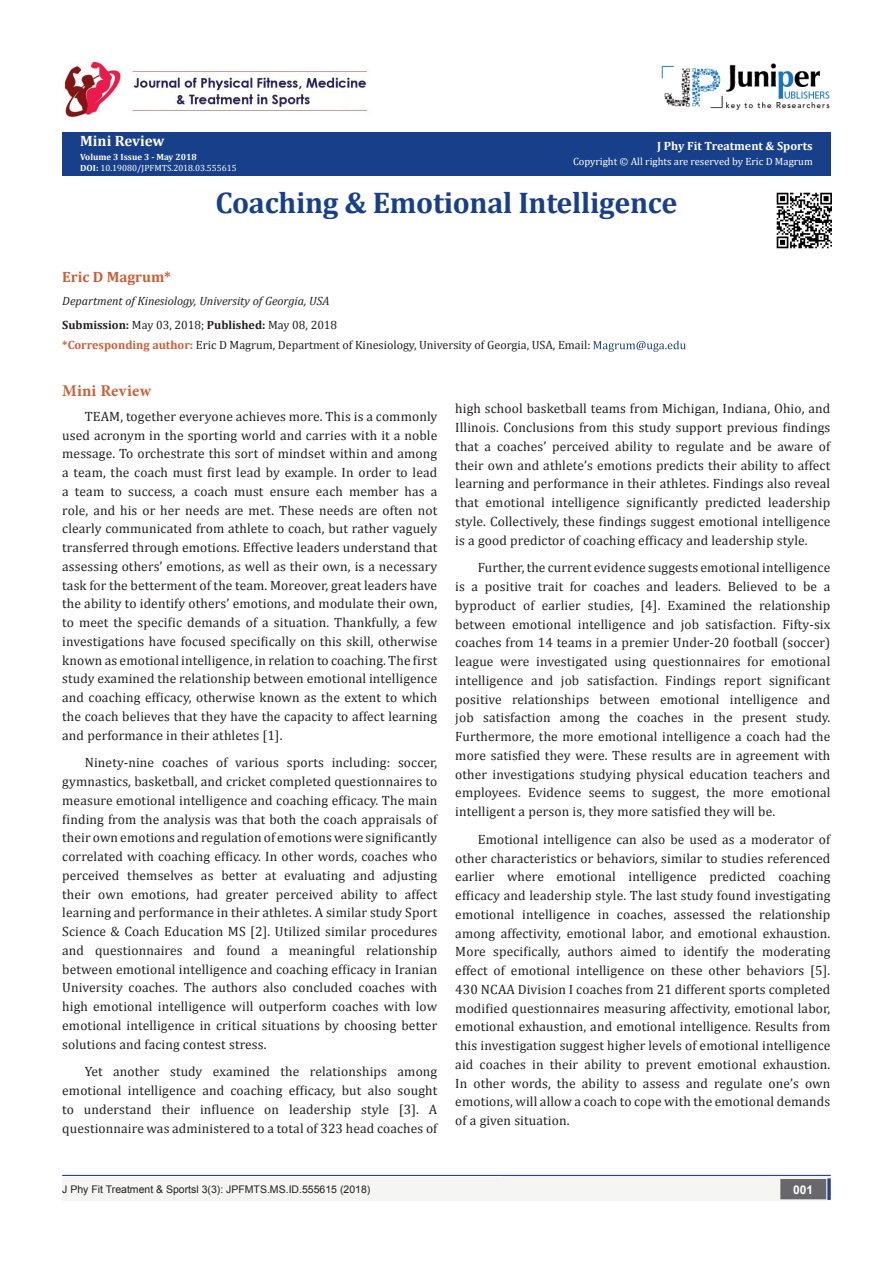
<style>
.page{position:relative;width:893px;height:1263px;background:#fff}
.page>*{position:absolute;margin:0;border:0;box-sizing:border-box;transform-origin:0 0}
.t1{font:700 30px "Cambria";letter-spacing:-.01em;color:#183f89}
.t2{font:700 16.5px "Minion Pro";letter-spacing:.015em;color:#ca5f37}
.t3{font:700 15px "Cambria";color:#ca5f37}
.t4{font:700 15px "Cambria";color:#fff}
.t5{font:13.5px/18.8px "Cambria";letter-spacing:.01em;color:#231f20;text-align:justify}
.t6{font:12px "Cambria";color:#231f20}
.t7{font:italic 12px "Cambria";color:#231f20}
.t8{font:700 12px "Cambria";color:#231f20}
.t9{font:700 12px "Cambria";color:#fff}
.t10{font:700 12px "Arial";color:#fff}
.t11{font:10.5px "Arial";color:#231f20}
.t12{font:10.5px "Cambria";color:#fff}
.t13{font:9px "Cambria";color:#fff}
.t14{font:700 9px "Cambria";color:#fff}
.s1{font-weight:700}
.s2{font-weight:400}
.s3{font-weight:700;color:#ca5f37}
</style>
<div class="page">
<div style="left:62px;top:133px;width:769px;height:43px;background:#183f89"></div>
<svg style="left:593px;top:341px;width:93px;height:11px"></svg>
<img style="left:662px;top:63px;width:168px;height:47px">
<div style="left:62px;top:1177px;width:494px;height:24px;background:#f5f5f4"></div>
<div style="left:503px;top:1176px;width:328px;height:25px;background:#f5f5f4"></div>
<svg style="left:827px;top:1178px;width:4px;height:22px"></svg>
<div style="left:781px;top:1180px;width:44px;height:18px;background:#68676a"></div>
<div style="left:780px;top:1179px;width:46px;height:20px;border:2px solid #68676a"></div>
<hr style="left:62px;top:1175px;width:769px;height:1px;background:#253f8e">
<img style="left:62px;top:62px;width:307px;height:56px">
<img style="left:776px;top:192px;width:56px;height:57px">
<p class="t4" style="left:80px;top:131px;width:86px">Mini Review</p>
<p class="t14" style="left:80px;top:151px;width:118px">Volume 3 Issue 3 - May 2018</p>
<p class="t13" style="left:80px;top:163px;width:158px"><span class="s1">DOI:</span> 10.19080/JPFMTS.2018.03.555615</p>
<p class="t9" style="left:657px;top:137px;width:157px">J Phy Fit Treatment &amp; Sports</p>
<p class="t12" style="left:573px;top:156px;width:241px">Copyright © All rights are reserved by Eric D Magrum</p>
<p class="t1" style="left:215px;top:182px;width:463px">Coaching &amp; Emotional Intelligence</p>
<p class="t3" style="left:62px;top:266px;width:110px">Eric D Magrum*</p>
<p class="t7" style="left:62px;top:293px;width:269px">Department of Kinesiology, University of Georgia, USA</p>
<p class="t8" style="left:62px;top:316px;width:277px">Submission: <span class="s2">May 03, 2018;</span> Published: <span class="s2">May 08, 2018</span></p>
<p class="t6" style="left:62px;top:338px;width:530px"><span class="s3">*Corresponding author:</span> Eric D Magrum, Department of Kinesiology, University of Georgia, USA, Email:</p>
<p class="t2" style="left:62px;top:379px;width:90px">Mini Review</p>
<p class="t5" style="left:62px;top:407px;width:377px;text-indent:22px">TEAM, together everyone achieves more. This is a commonly used acronym in the sporting world and carries with it a noble message. To orchestrate this sort of mindset within and among a team, the coach must first lead by example. In order to lead a team to success, a coach must ensure each member has a role, and his or her needs are met. These needs are often not clearly communicated from athlete to coach, but rather vaguely transferred through emotions. Effective leaders understand that assessing others’ emotions, as well as their own, is a necessary task for the betterment of the team. Moreover, great leaders have the ability to identify others’ emotions, and modulate their own, to meet the specific demands of a situation. Thankfully, a few investigations have focused specifically on this skill, otherwise known as emotional intelligence, in relation to coaching. The first study examined the relationship between emotional intelligence and coaching efficacy, otherwise known as the extent to which the coach believes that they have the capacity to affect learning and performance in their athletes [1].</p>
<p class="t5" style="left:62px;top:753px;width:377px;text-indent:22px">Ninety-nine coaches of various sports including: soccer, gymnastics, basketball, and cricket completed questionnaires to measure emotional intelligence and coaching efficacy. The main finding from the analysis was that both the coach appraisals of their own emotions and regulation of emotions were significantly correlated with coaching efficacy. In other words, coaches who perceived themselves as better at evaluating and adjusting their own emotions, had greater perceived ability to affect learning and performance in their athletes. A similar study Sport Science &amp; Coach Education MS [2]. Utilized similar procedures and questionnaires and found a meaningful relationship between emotional intelligence and coaching efficacy in Iranian University coaches. The authors also concluded coaches with high emotional intelligence will outperform coaches with low emotional intelligence in critical situations by choosing better solutions and facing contest stress.</p>
<p class="t5" style="left:62px;top:1062px;width:377px;text-indent:22px">Yet another study examined the relationships among emotional intelligence and coaching efficacy, but also sought to understand their influence on leadership style [3]. A questionnaire was administered to a total of 323 head coaches of</p>
<p class="t5" style="left:455px;top:399px;width:377px">high school basketball teams from Michigan, Indiana, Ohio, and Illinois. Conclusions from this study support previous findings that a coaches’ perceived ability to regulate and be aware of their own and athlete’s emotions predicts their ability to affect learning and performance in their athletes. Findings also reveal that emotional intelligence significantly predicted leadership style. Collectively, these findings suggest emotional intelligence is a good predictor of coaching efficacy and leadership style.</p>
<p class="t5" style="left:455px;top:558px;width:377px;text-indent:22px">Further, the current evidence suggests emotional intelligence is a positive trait for coaches and leaders. Believed to be a byproduct of earlier studies, [4]. Examined the relationship between emotional intelligence and job satisfaction. Fifty-six coaches from 14 teams in a premier Under-20 football (soccer) league were investigated using questionnaires for emotional intelligence and job satisfaction. Findings report significant positive relationships between emotional intelligence and job satisfaction among the coaches in the present study.<br>Furthermore, the more emotional intelligence a coach had the more satisfied they were. These results are in agreement with other investigations studying physical education teachers and employees. Evidence seems to suggest, the more emotional intelligent a person is, they more satisfied they will be.</p>
<p class="t5" style="left:455px;top:830px;width:377px;text-indent:22px">Emotional intelligence can also be used as a moderator of other characteristics or behaviors, similar to studies referenced earlier where emotional intelligence predicted coaching efficacy and leadership style. The last study found investigating emotional intelligence in coaches, assessed the relationship among affectivity, emotional labor, and emotional exhaustion.<br>More specifically, authors aimed to identify the moderating effect of emotional intelligence on these other behaviors [5].<br>430 NCAA Division I coaches from 21 different sports completed modified questionnaires measuring affectivity, emotional labor, emotional exhaustion, and emotional intelligence. Results from this investigation suggest higher levels of emotional intelligence aid coaches in their ability to prevent emotional exhaustion.<br>In other words, the ability to assess and regulate one’s own emotions, will allow a coach to cope with the emotional demands of a given situation.</p>
<p class="t11" style="left:62px;top:1182px;width:310px">J Phy Fit Treatment &amp; Sportsl 3(3): JPFMTS.MS.ID.555615 (2018)</p>
<p class="t10" style="left:793px;top:1181px;width:22px">001</p>
</div>
